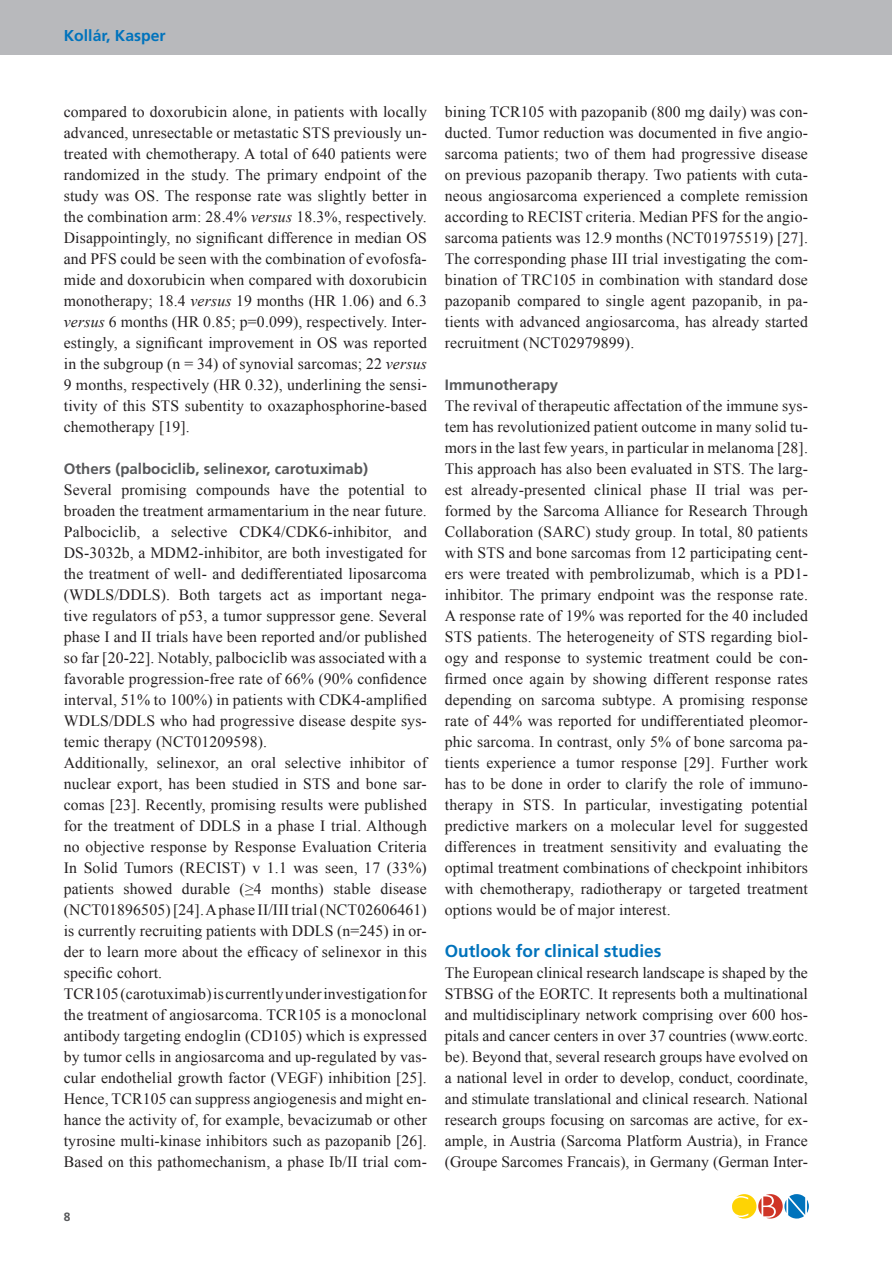
<style>
.page{position:relative;width:893px;height:1263px;background:#fff}
.page>*{position:absolute;margin:0;border:0;box-sizing:border-box;transform-origin:0 0}
.t1{font:700 17.25px "Frutiger";color:#0073bc}
.t2{font:15.75px/21px "Times New Roman";letter-spacing:.01em;color:#231f20;text-align:justify}
.t3{font:700 15.75px "Frutiger";color:#0073bc}
.t4{font:700 15px "Frutiger";color:#57585a}
.t5{font:700 12px "Frutiger";color:#57585a}
.s1{font-style:italic}
</style>
<div class="page">
<div style="left:0;top:0;width:892px;height:55px;background:#b8b9bc"></div>
<svg style="left:732px;top:1194px;width:77px;height:24px"></svg>
<p class="t3" style="left:64px;top:26px;width:103px">Kollár, Kasper</p>
<p class="t2" style="left:64px;top:101px;width:365px">compared to doxorubicin alone, in patients with locally advanced, unresectable or metastatic STS previously un&shy;treated with chemotherapy. A total of 640 patients were randomized in the study. The primary endpoint of the study was OS. The response rate was slightly better in the combination arm: 28.4% <span class="s1">versus</span> 18.3%, respectively.<br>Disappointingly, no significant difference in median OS and PFS could be seen with the combination of evofosfa&shy;mide and doxorubicin when compared with doxorubicin monotherapy; 18.4 <span class="s1">versus</span> 19 months (HR 1.06) and 6.3 <span class="s1">versus</span> 6 months (HR 0.85; p=0.099), respectively. Inter&shy;estingly, a significant improvement in OS was reported in the subgroup (n = 34) of synovial sarcomas; 22 <span class="s1">versus </span>9 months, respectively (HR 0.32), underlining the sensi&shy;tivity of this STS subentity to oxazaphosphorine-based chemotherapy [19].</p>
<p class="t4" style="left:64px;top:460px;width:306px">Others (palbociclib, selinexor, carotuximab)</p>
<p class="t2" style="left:64px;top:479px;width:365px;text-align:left">Several promising compounds have the potential to broaden the treatment armamentarium in the near future.<br>Palbociclib, a selective CDK4/CDK6-inhibitor, and DS-3032b, a MDM2-inhibitor, are both investigated for the treatment of well- and dedifferentiated liposarcoma (WDLS/DDLS). Both targets act as important nega&shy;tive regulators of p53, a tumor suppressor gene. Several phase I and II trials have been reported and/or published so far [20-22]. Notably, palbociclib was associated with a favorable progression-free rate of 66% (90% confidence interval, 51% to 100%) in patients with CDK4-amplified WDLS/DDLS who had progressive disease despite sys&shy;temic therapy (NCT01209598).<br>Additionally, selinexor, an oral selective inhibitor of nuclear export, has been studied in STS and bone sar&shy;comas [23]. Recently, promising results were published for the treatment of DDLS in a phase I trial. Although no objective response by Response Evaluation Criteria In Solid Tumors (RECIST) v 1.1 was seen, 17 (33%) patients showed durable (≥4 months) stable disease (NCT01896505) [24]. A phase II/III trial (NCT02606461) is currently recruiting patients with DDLS (n=245) in or&shy;der to learn more about the efficacy of selinexor in this specific cohort.<br>TCR105 (carotuximab) is currently under investigation for the treatment of angiosarcoma. TCR105 is a monoclonal antibody targeting endoglin (CD105) which is expressed by tumor cells in angiosarcoma and up-regulated by vas&shy;cular endothelial growth factor (VEGF) inhibition [25].<br>Hence, TCR105 can suppress angiogenesis and might en&shy;hance the activity of, for example, bevacizumab or other tyrosine multi-kinase inhibitors such as pazopanib [26].<br>Based on this pathomechanism, a phase Ib/II trial com-</p>
<p class="t2" style="left:445px;top:101px;width:365px">bining TCR105 with pazopanib (800 mg daily) was con&shy;ducted. Tumor reduction was documented in five angio&shy;sarcoma patients; two of them had progressive disease on previous pazopanib therapy. Two patients with cuta&shy;neous angiosarcoma experienced a complete remission according to RECIST criteria. Median PFS for the angio&shy;sarcoma patients was 12.9 months (NCT01975519) [27].<br>The corresponding phase III trial investigating the com&shy;bination of TRC105 in combination with standard dose pazopanib compared to single agent pazopanib, in pa&shy;tients with advanced angiosarcoma, has already started recruitment (NCT02979899).</p>
<p class="t4" style="left:445px;top:376px;width:115px">Immunotherapy</p>
<p class="t2" style="left:445px;top:395px;width:365px">The revival of therapeutic affectation of the immune sys&shy;tem has revolutionized patient outcome in many solid tu&shy;mors in the last few years, in particular in melanoma [28].<br>This approach has also been evaluated in STS. The larg&shy;est already-presented clinical phase II trial was per&shy;formed by the Sarcoma Alliance for Research Through Collaboration (SARC) study group. In total, 80 patients with STS and bone sarcomas from 12 participating cent&shy;ers were treated with pembrolizumab, which is a PD1- inhibitor. The primary endpoint was the response rate.<br>A response rate of 19% was reported for the 40 included STS patients. The heterogeneity of STS regarding biol&shy;ogy and response to systemic treatment could be con&shy;firmed once again by showing different response rates depending on sarcoma subtype. A promising response rate of 44% was reported for undifferentiated pleomor&shy;phic sarcoma. In contrast, only 5% of bone sarcoma pa&shy;tients experience a tumor response [29]. Further work has to be done in order to clarify the role of immuno&shy;therapy in STS. In particular, investigating potential predictive markers on a molecular level for suggested differences in treatment sensitivity and evaluating the optimal treatment combinations of checkpoint inhibitors with chemotherapy, radiotherapy or targeted treatment options would be of major interest.</p>
<p class="t1" style="left:445px;top:941px;width:218px">Outlook for clinical studies</p>
<p class="t2" style="left:445px;top:962px;width:365px">The European clinical research landscape is shaped by the STBSG of the EORTC. It represents both a multinational and multidisciplinary network comprising over 600 hos&shy;pitals and cancer centers in over 37 countries (www.eortc. be). Beyond that, several research groups have evolved on a national level in order to develop, conduct, coordinate, and stimulate translational and clinical research. National research groups focusing on sarcomas are active, for ex&shy;ample, in Austria (Sarcoma Platform Austria), in France (Groupe Sarcomes Francais), in Germany (German Inter-</p>
<p class="t5" style="left:64px;top:1210px;width:8px">8</p>
</div>
